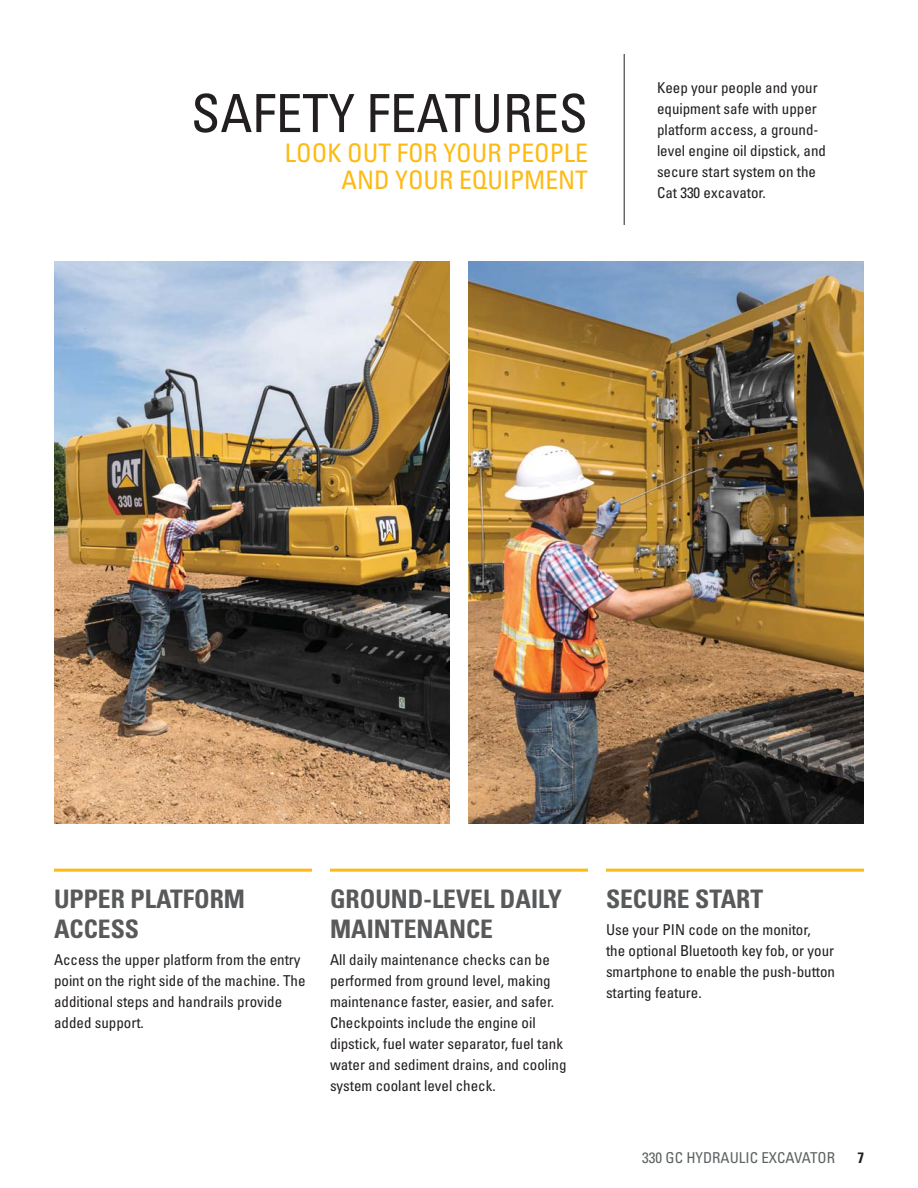
<style>
.page{position:relative;width:918px;height:1188px;background:#fff}
.page>*{position:absolute;margin:0;border:0;box-sizing:border-box;transform-origin:0 0}
.t1{font:condensed 52.65px "Univers LTCYR 57";color:#231f20}
.t2{font:25.5px/30.6px "Univers LTCYR 67 Bold Cond";color:#58595b}
.t3{font:condensed 25.5px/27px "Univers LTCYR 57";color:#fdba12;text-align:right}
.t4{font:condensed 15px/21px "Univers LTCYR 57";color:#231f20}
.t5{font:condensed 15px "Univers LTCYR 57";color:#5d6263}
.t6{font:15px "Univers LTCYR 67 Bold Cond";color:#231f20}
</style>
<div class="page">
<hr style="left:624px;top:54px;width:1px;height:171px;background:#231f20">
<hr style="left:54px;top:869px;width:258px;height:3px;background:#fdba12">
<hr style="left:330px;top:869px;width:258px;height:3px;background:#fdba12">
<hr style="left:606px;top:869px;width:258px;height:3px;background:#fdba12">
<img style="left:54px;top:261px;width:396px;height:563px">
<img style="left:468px;top:261px;width:396px;height:563px">
<h1 class="t1" style="left:191px;top:88px;width:398px">SAFETY FEATURES</h1>
<h2 class="t3" style="left:285px;top:141px;width:305px">LOOK OUT FOR YOUR PEOPLE<br>AND YOUR EQUIPMENT</h2>
<p class="t4" style="left:657px;top:78px;width:171px">Keep your people and your equipment safe with upper platform access, a ground&shy;level engine oil dipstick, and secure start system on the<br>Cat 330 excavator.</p>
<h2 class="t2" style="left:54px;top:885px;width:193px">UPPER PLATFORM<br>ACCESS</h2>
<p class="t4" style="left:54px;top:950px;width:253px">Access the upper platform from the entry point on the right side of the machine. The additional steps and handrails provide added support.</p>
<h2 class="t2" style="left:330px;top:885px;width:233px">GROUND-LEVEL DAILY<br>MAINTENANCE</h2>
<p class="t4" style="left:330px;top:950px;width:238px">All daily maintenance checks can be performed from ground level, making maintenance faster, easier, and safer.<br>Checkpoints include the engine oil dipstick, fuel water separator, fuel tank water and sediment drains, and cooling system coolant level check.</p>
<h2 class="t2" style="left:606px;top:885px;width:159px">SECURE START</h2>
<p class="t4" style="left:606px;top:920px;width:231px">Use your PIN code on the monitor,<br>the optional Bluetooth key fob, or your smartphone to enable the push-button starting feature.</p>
<p class="t5" style="left:642px;top:1150px;width:194px">330 GC HYDRAULIC EXCAVATOR</p>
<p class="t6" style="left:857px;top:1150px;width:8px">7</p>
</div>
